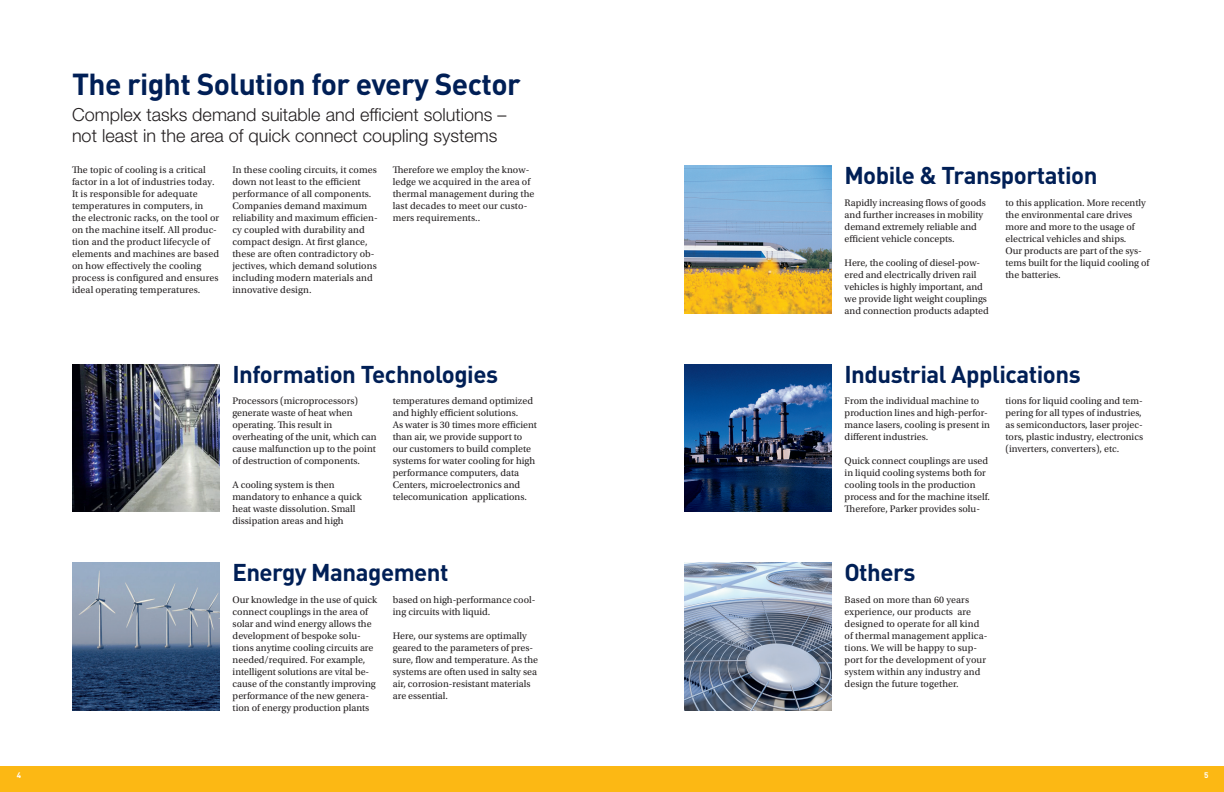
<style>
.page{position:relative;width:1224px;height:792px;background:#fff}
.page>*{position:absolute;margin:0;border:0;box-sizing:border-box;transform-origin:0 0}
.t1{font:700 30px "DINOT";letter-spacing:-.02em;color:#001f56}
.t2{font:700 24px "DINOT";letter-spacing:-.02em;color:#001f56}
.t3{font:300 18px/21.6px "Helvetica Neue LT Std";color:#231f20}
.t4{font:10px/12px "Utopia Std";color:#231f20}
.t5{font:700 8px "DINOT";color:#fff}
</style>
<div class="page">
<img style="left:72px;top:563px;width:147px;height:147px">
<img style="left:72px;top:364px;width:147px;height:148px">
<img style="left:684px;top:364px;width:147px;height:148px">
<img style="left:684px;top:166px;width:147px;height:147px">
<img style="left:684px;top:563px;width:147px;height:147px">
<div style="left:0;top:767px;width:1224px;height:25px;background:#fcb814"></div>
<p class="t1" style="left:72px;top:64px;width:450px">The right Solution for every Sector</p>
<p class="t3" style="left:72px;top:103px;width:436px">Complex tasks demand suitable and efficient solutions – not least in the area of quick connect coupling systems</p>
<p class="t4" style="left:72px;top:164px;width:149px">The topic of cooling is a critical factor in a lot of industries today.<br>It is responsible for adequate temperatures in computers, in the electronic racks, on the tool or on the machine itself. All produc&shy;tion and the product lifecycle of elements and machines are based on how effectively the cooling process is configured and ensures ideal operating temperatures.</p>
<p class="t4" style="left:232px;top:164px;width:147px">In these cooling circuits, it comes down not least to the efficient performance of all components.<br>Companies demand maximum reliability and maximum efficien&shy;cy coupled with durability and compact design. At first glance, these are often contradictory ob&shy;jectives, which demand solutions including modern materials and innovative design.</p>
<p class="t4" style="left:393px;top:164px;width:143px">Therefore we employ the know&shy;ledge we acquired in the area of thermal management during the last decades to meet our custo&shy;mers requirements..</p>
<p class="t2" style="left:232px;top:358px;width:267px">Information Technologies</p>
<p class="t4" style="left:232px;top:395px;width:146px">Processors (microprocessors) generate waste of heat when operating. This result in overheating of the unit, which can cause malfunction up to the point of destruction of components.</p>
<p class="t4" style="left:232px;top:479px;width:131px">A cooling system is then mandatory to enhance a quick heat waste dissolution. Small dissipation areas and high</p>
<p class="t4" style="left:393px;top:395px;width:142px">temperatures demand optimized and highly efficient solutions.</p>
<p class="t4" style="left:393px;top:419px;width:146px">As water is 30 times more efficient than air, we provide support to our customers to build complete systems for water cooling for high performance computers, data<br>Centers, microelectronics and telecomunication applications.</p>
<p class="t2" style="left:232px;top:556px;width:218px">Energy Management</p>
<p class="t4" style="left:233px;top:593px;width:146px">Our knowledge in the use of quick connect couplings in the area of solar and wind energy allows the development of bespoke solu&shy;tions anytime cooling circuits are needed/required. For example, intelligent solutions are vital be&shy;cause of the constantly improving performance of the new genera&shy;tion of energy production plants</p>
<p class="t4" style="left:393px;top:593px;width:144px">based on high-performance cool&shy;ing circuits with liquid.</p>
<p class="t4" style="left:393px;top:629px;width:147px">Here, our systems are optimally geared to the parameters of pres&shy;sure, flow and temperature. As the systems are often used in salty sea air, corrosion-resistant materials are essential.</p>
<p class="t2" style="left:844px;top:159px;width:255px">Mobile &amp; Transportation</p>
<p class="t4" style="left:845px;top:197px;width:143px">Rapidly increasing flows of goods and further increases in mobility demand extremely reliable and efficient vehicle concepts.</p>
<p class="t4" style="left:845px;top:257px;width:146px">Here, the cooling of diesel-pow&shy;ered and electrically driven rail vehicles is highly important, and we provide light weight couplings and connection products adapted</p>
<p class="t4" style="left:1006px;top:197px;width:145px">to this application. More recently the environmental care drives more and more to the usage of electrical vehicles and ships.<br>Our products are part of the sys&shy;tems built for the liquid cooling of the batteries.</p>
<p class="t2" style="left:844px;top:358px;width:238px">Industrial Applications</p>
<p class="t4" style="left:845px;top:395px;width:147px">From the individual machine to production lines and high-perfor&shy;mance lasers, cooling is present in different industries.</p>
<p class="t4" style="left:845px;top:455px;width:147px">Quick connect couplings are used in liquid cooling systems both for cooling tools in the production process and for the machine itself.<br>Therefore, Parker provides solu-</p>
<p class="t4" style="left:1006px;top:395px;width:139px">tions for liquid cooling and tem&shy;pering for all types of industries, as semiconductors, laser projec&shy;tors, plastic industry, electronics (inverters, converters), etc.</p>
<p class="t2" style="left:844px;top:556px;width:73px">Others</p>
<p class="t4" style="left:845px;top:593px;width:144px">Based on more than 60 years experience, our products are designed to operate for all kind of thermal management applica&shy;tions. We will be happy to sup&shy;port for the development of your system within any industry and design the future together.</p>
<p class="t5" style="left:17px;top:770px;width:6px">4</p>
<p class="t5" style="left:1204px;top:770px;width:6px">5</p>
</div>
